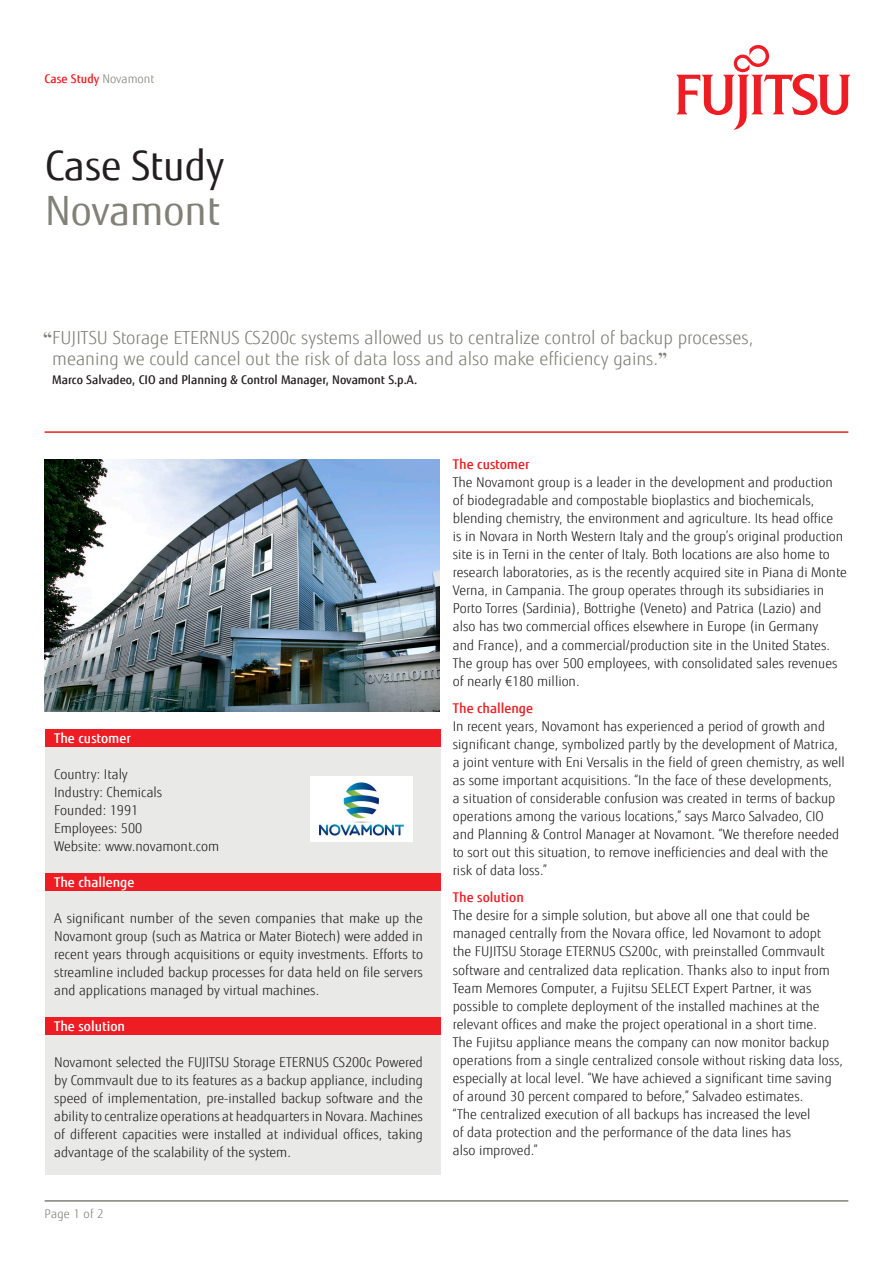
<style>
.page{position:relative;width:893px;height:1263px;background:#fff}
.page>*{position:absolute;margin:0;border:0;box-sizing:border-box;transform-origin:0 0}
.t1{font:40.5px "Fujitsu Sans";color:#231f20}
.t2{font:40.5px "Fujitsu Sans";color:#818178}
.copy{font:300 18px/21px "Fujitsu Sans";color:#818178}
.copy-2{font:300 13.5px/18px "Fujitsu Sans";color:#231f20}
.copy-3{font:500 13.5px "Fujitsu Sans";color:#ee1d23}
.copy-4{font:500 13.5px "Fujitsu Sans";color:#fff}
.copy-5{font:500 12px "Fujitsu Sans";color:#231f20}
.copy-6{font:500 12px "Fujitsu Sans";color:#ee1d23}
.copy-7{font:300 12px "Fujitsu Sans";letter-spacing:.02em;color:#818178}
.s1{font-weight:300;color:#818178}
.s2{font-family:"Times New Roman";font-weight:700}
</style>
<div class="page">
<div style="left:45px;top:729px;width:395px;height:446px;background:#e9e9e8"></div>
<svg style="left:676px;top:45px;width:175px;height:85px"></svg>
<hr style="left:45px;top:431px;width:803px;height:2px;background:#ee1d23">
<hr style="left:45px;top:1200px;width:803px;height:2px;background:#818178">
<img style="left:45px;top:459px;width:394px;height:252px">
<div style="left:46px;top:729px;width:395px;height:18px;background:#ee1d23"></div>
<div style="left:46px;top:873px;width:395px;height:18px;background:#ee1d23"></div>
<div style="left:46px;top:1017px;width:395px;height:18px;background:#ee1d23"></div>
<img style="left:310px;top:777px;width:102px;height:64px">
<p class="copy-6" style="left:45px;top:71px;width:111px">Case Study <span class="s1">Novamont</span></p>
<p class="t1" style="left:45px;top:141px;width:181px">Case Study</p>
<p class="t2" style="left:45px;top:186px;width:177px">Novamont</p>
<p class="copy" style="left:52px;top:327px;width:703px;text-indent:-9px"><span class="s2">“</span>FUJITSU Storage ETERNUS CS200c systems allowed us to centralize control of backup processes, meaning we could cancel out the risk of data loss and also make efficiency gains.<span class="s2">”</span></p>
<p class="copy-5" style="left:52px;top:372px;width:367px">Marco Salvadeo, CIO and Planning &amp; Control Manager, Novamont S.p.A.</p>
<p class="copy-4" style="left:54px;top:730px;width:78px">The customer</p>
<p class="copy-2" style="left:54px;top:765px;width:75px">Country: Italy</p>
<p class="copy-2" style="left:54px;top:783px;width:110px">Industry: Chemicals</p>
<p class="copy-2" style="left:54px;top:801px;width:86px">Founded: 1991</p>
<p class="copy-2" style="left:54px;top:819px;width:90px">Employees: 500</p>
<p class="copy-2" style="left:54px;top:837px;width:167px">Website: www.novamont.com</p>
<p class="copy-4" style="left:54px;top:874px;width:82px">The challenge</p>
<p class="copy-2" style="left:54px;top:909px;width:370px;text-align:justify">A significant number of the seven companies that make up the Novamont group (such as Matrica or Mater Biotech) were added in recent years through acquisitions or equity investments. Efforts to streamline included backup processes for data held on file servers and applications managed by virtual machines.</p>
<p class="copy-4" style="left:54px;top:1018px;width:72px">The solution</p>
<p class="copy-2" style="left:54px;top:1053px;width:370px;text-align:justify">Novamont selected the FUJITSU Storage ETERNUS CS200c Powered by Commvault due to its features as a backup appliance, including speed of implementation, pre-installed backup software and the ability to centralize operations at headquarters in Novara. Machines of different capacities were installed at individual offices, taking advantage of the scalability of the system.</p>
<p class="copy-7" style="left:45px;top:1207px;width:60px">Page 1 of 2</p>
<p class="copy-3" style="left:453px;top:456px;width:78px">The customer</p>
<p class="copy-2" style="left:453px;top:473px;width:396px">The Novamont group is a leader in the development and production of biodegradable and compostable bioplastics and biochemicals, blending chemistry, the environment and agriculture. Its head office<br>is in Novara in North Western Italy and the group’s original production site is in Terni in the center of Italy. Both locations are also home to research laboratories, as is the recently acquired site in Piana di Monte Verna, in Campania. The group operates through its subsidiaries in Porto Torres (Sardinia), Bottrighe (Veneto) and Patrica (Lazio) and also has two commercial offices elsewhere in Europe (in Germany<br>and France), and a commercial/production site in the United States.<br>The group has over 500 employees, with consolidated sales revenues of nearly €180 million.</p>
<p class="copy-3" style="left:453px;top:700px;width:82px">The challenge</p>
<p class="copy-2" style="left:453px;top:717px;width:394px">In recent years, Novamont has experienced a period of growth and significant change, symbolized partly by the development of Matrica, a joint venture with Eni Versalis in the field of green chemistry, as well as some important acquisitions. “In the face of these developments,<br>a situation of considerable confusion was created in terms of backup operations among the various locations,” says Marco Salvadeo, CIO and Planning &amp; Control Manager at Novamont. “We therefore needed to sort out this situation, to remove inefficiencies and deal with the risk of data loss.”</p>
<p class="copy-3" style="left:453px;top:889px;width:72px">The solution</p>
<p class="copy-2" style="left:453px;top:907px;width:392px">The desire for a simple solution, but above all one that could be managed centrally from the Novara office, led Novamont to adopt<br>the FUJITSU Storage ETERNUS CS200c, with preinstalled Commvault software and centralized data replication. Thanks also to input from Team Memores Computer, a Fujitsu SELECT Expert Partner, it was possible to complete deployment of the installed machines at the relevant offices and make the project operational in a short time.<br>The Fujitsu appliance means the company can now monitor backup operations from a single centralized console without risking data loss, especially at local level. “We have achieved a significant time saving of around 30 percent compared to before,” Salvadeo estimates.<br>“The centralized execution of all backups has increased the level<br>of data protection and the performance of the data lines has<br>also improved.”</p>
</div>
